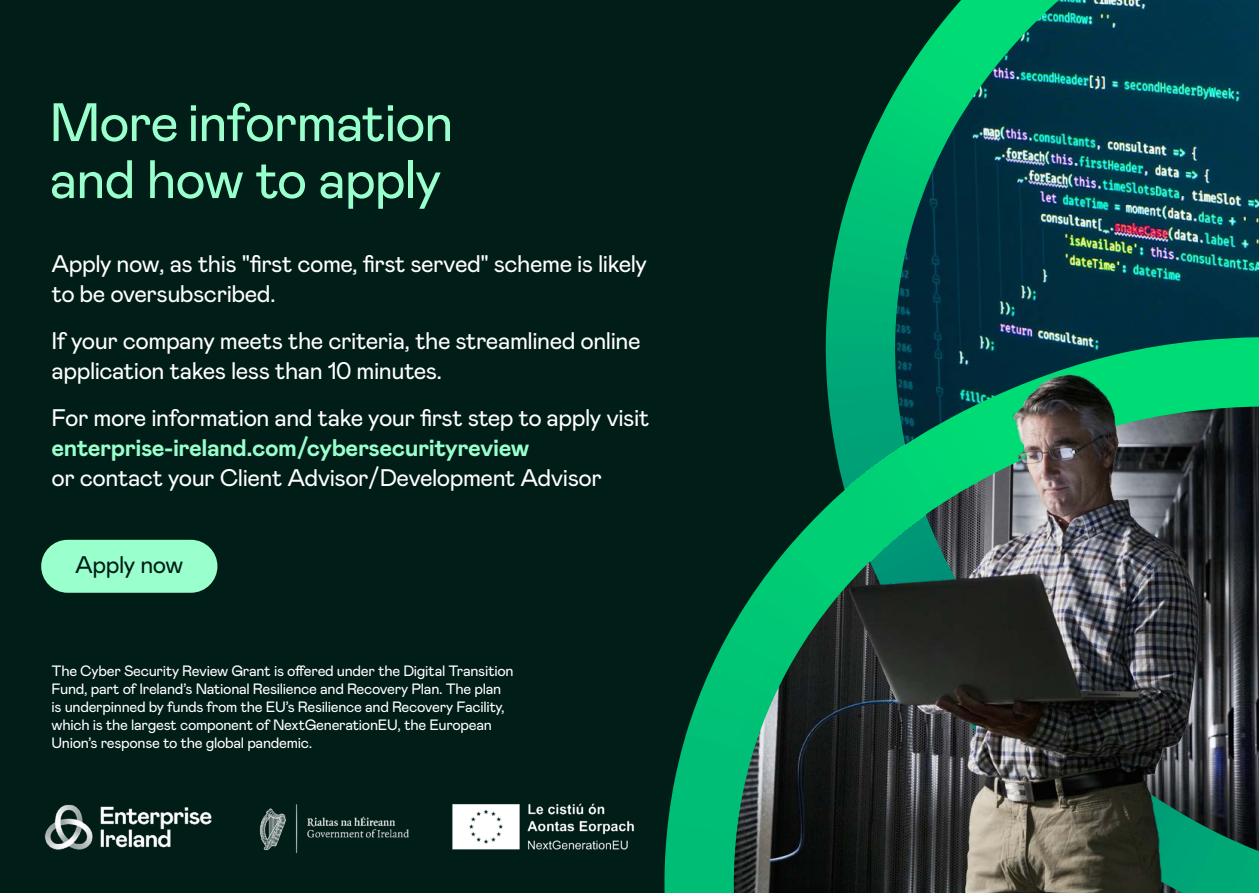
<style>
.page{position:relative;width:1259px;height:893px;background:#001d17}
.page>*{position:absolute;margin:0;border:0;box-sizing:border-box;transform-origin:0 0}
.Body_Mid{font:54px/57px "Mabry Pro";letter-spacing:-.02em;color:#9fc}
.Body_Mid-2{font:24px/30px "Mabry Pro";letter-spacing:-.02em;color:#fff}
.Body_Mid-3{font:24px "Mabry Pro";letter-spacing:-.02em;color:#001d17}
.Body_Mid-4{font:15px/18px "Mabry Pro";letter-spacing:-.02em;color:#fff}
.s1{font-weight:700;color:#9fc}
</style>
<div class="page">
<svg style="left:664px;top:0;width:595px;height:893px"></svg>
<img style="left:850px;top:374px;width:353px;height:519px">
<div style="left:41px;top:540px;width:176px;height:53px;background:#9fc;border-radius:26px"></div>
<img style="left:44px;top:804px;width:168px;height:46px">
<img style="left:259px;top:804px;width:150px;height:50px">
<img style="left:452px;top:803px;width:182px;height:47px">
<p class="Body_Mid" style="left:50px;top:94px;width:405px">More information and how to apply</p>
<p class="Body_Mid-2" style="left:52px;top:249px;width:597px">Apply now, as this "first come, first served" scheme is likely to be oversubscribed.</p>
<p class="Body_Mid-2" style="left:52px;top:326px;width:590px">If your company meets the criteria, the streamlined online application takes less than 10 minutes.</p>
<p class="Body_Mid-2" style="left:52px;top:403px;width:599px">For more information and take your first step to apply visit <span class="s1">enterprise-ireland.com/cybersecurityreview<br></span>or contact your Client Advisor/Development Advisor</p>
<p class="Body_Mid-3" style="left:75px;top:550px;width:110px">Apply now</p>
<p class="Body_Mid-4" style="left:52px;top:662px;width:463px">The Cyber Security Review Grant is offered under the Digital Transition Fund, part of Ireland’s National Resilience and Recovery Plan. The plan is underpinned by funds from the EU’s Resilience and Recovery Facility, which is the largest component of NextGenerationEU, the European Union’s response to the global pandemic.</p>
</div>
